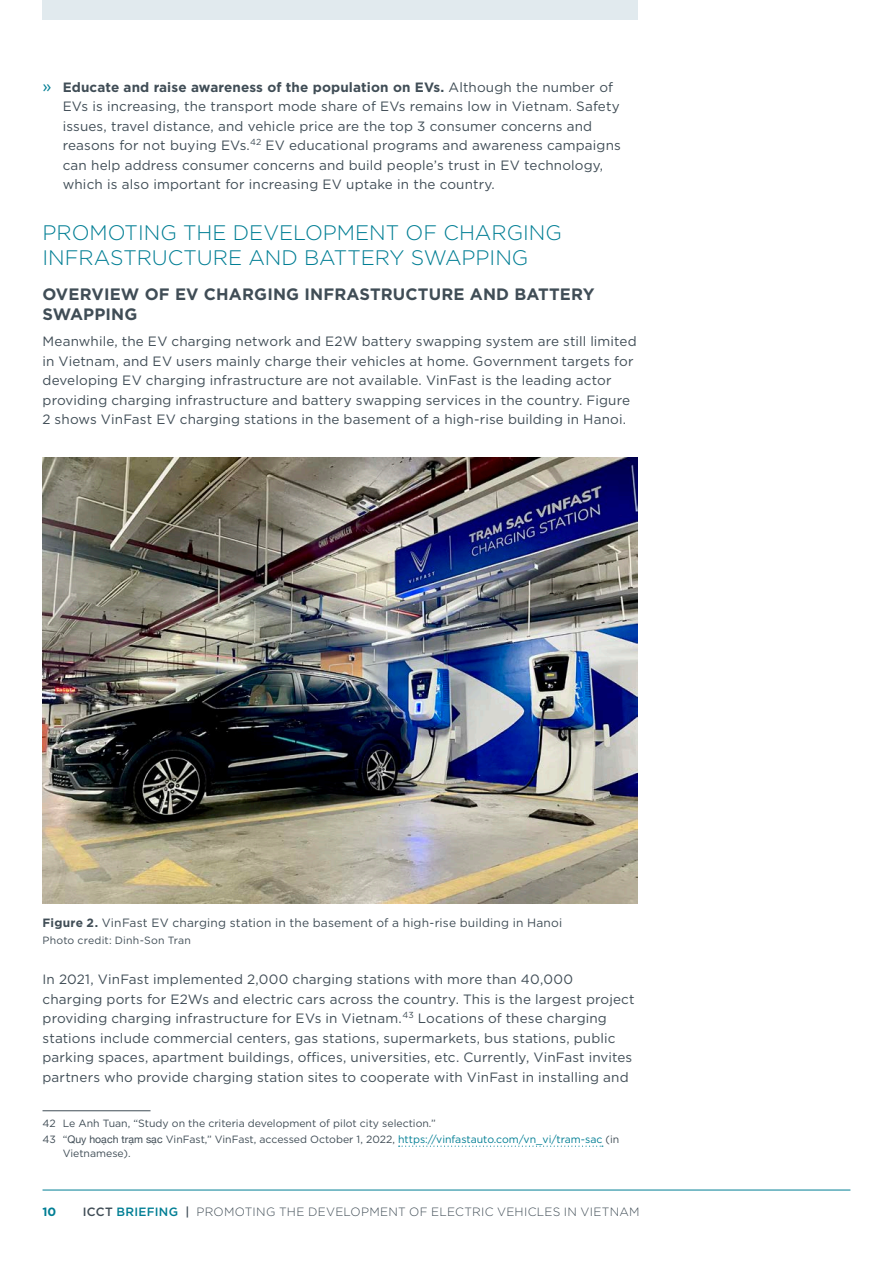
<style>
.page{position:relative;width:893px;height:1263px;background:#fff}
.page>*{position:absolute;margin:0;border:0;box-sizing:border-box;transform-origin:0 0}
.t1{font:300 21px/25.2px "Gotham";color:#007e94}
.t2{font:700 16.5px/19.8px "Gotham";letter-spacing:.01em;color:#404d56}
.t3{font:13.5px/19.5px "Gotham";letter-spacing:.01em;color:#404d56}
.t4{font:12px "Gotham";letter-spacing:.015em;color:#404d56}
.t5{font:300 12px "Gotham";letter-spacing:.02em;color:#404d56}
.t6{font:700 12px "Gotham";color:#007e94}
.t7{font:10.5px/16.2px "Gotham";color:#404d56}
.t8{font:10.5px "Gotham";letter-spacing:.02em;color:#404d56}
.s1{font-size:16.5px;color:#007e94}
.s2{font-weight:700}
.s3{font-family:"Helvetica Neue"}
.s4{color:#007e94}
.s5{font-weight:500}
.s6{font-weight:500;color:#007e94}
</style>
<div class="page">
<hr style="left:43px;top:1190px;width:807px;height:1px;background:#007e94">
<div style="left:43px;top:0;width:595px;height:20px;background:#e1eaee"></div>
<img style="left:43px;top:457px;width:595px;height:447px">
<hr style="left:43px;top:1110px;width:108px;height:1px;background:#404d56">
<svg style="left:399px;top:1145px;width:204px;height:2px"></svg>
<p class="t3" style="left:63px;top:77px;width:560px;text-indent:-20px"><span class="s1">»</span> <span class="s2">Educate and raise awareness of the population on EVs.</span> Although the number of EVs is increasing, the transport mode share of EVs remains low in Vietnam. Safety issues, travel distance, and vehicle price are the top 3 consumer concerns and reasons for not buying EVs.<sup>42</sup> EV educational programs and awareness campaigns can help address consumer concerns and build people’s trust in EV technology, which is also important for increasing EV uptake in the country.</p>
<h1 class="t1" style="left:43px;top:219px;width:521px">PROMOTING THE DEVELOPMENT OF CHARGING<br>INFRASTRUCTURE AND BATTERY SWAPPING</h1>
<p class="t2" style="left:43px;top:284px;width:554px">OVERVIEW OF EV CHARGING INFRASTRUCTURE AND BATTERY<br>SWAPPING</p>
<p class="t3" style="left:43px;top:331px;width:596px">Meanwhile, the EV charging network and E2W battery swapping system are still limited in Vietnam, and EV users mainly charge their vehicles at home. Government targets for developing EV charging infrastructure are not available. VinFast is the leading actor providing charging infrastructure and battery swapping services in the country. Figure 2 shows VinFast EV charging stations in the basement of a high-rise building in Hanoi.</p>
<p class="t4" style="left:43px;top:915px;width:521px"><span class="s2">Figure 2.</span> VinFast EV charging station in the basement of a high-rise building in Hanoi</p>
<p class="t8" style="left:43px;top:934px;width:150px">Photo credit: Dinh-Son Tran</p>
<p class="t3" style="left:43px;top:969px;width:594px">In 2021, VinFast implemented 2,000 charging stations with more than 40,000 charging ports for E2Ws and electric cars across the country. This is the largest project providing charging infrastructure for EVs in Vietnam.<sup>43</sup> Locations of these charging stations include commercial centers, gas stations, supermarkets, bus stations, public parking spaces, apartment buildings, offices, universities, etc. Currently, VinFast invites partners who provide charging station sites to cooperate with VinFast in installing and</p>
<p class="t7" style="left:43px;top:1115px;width:578px">42 Le Anh Tuan, “Study on the criteria development of pilot city selection.”<br>43 “<span class="s3">Quy hoạch trạm sạc</span> VinFast,” VinFast, accessed October 1, 2022, <span class="s4">https://vinfastauto.com/vn_vi/tram-sac</span> (in</p>
<p class="t7" style="left:63px;top:1145px;width:69px">Vietnamese).</p>
<p class="t6" style="left:43px;top:1203px;width:15px">10</p>
<p class="t5" style="left:83px;top:1204px;width:558px"><span class="s5">ICCT</span> <span class="s6">BRIEFING</span> <span class="s5">|</span> PROMOTING THE DEVELOPMENT OF ELECTRIC VEHICLES IN VIETNAM</p>
</div>
